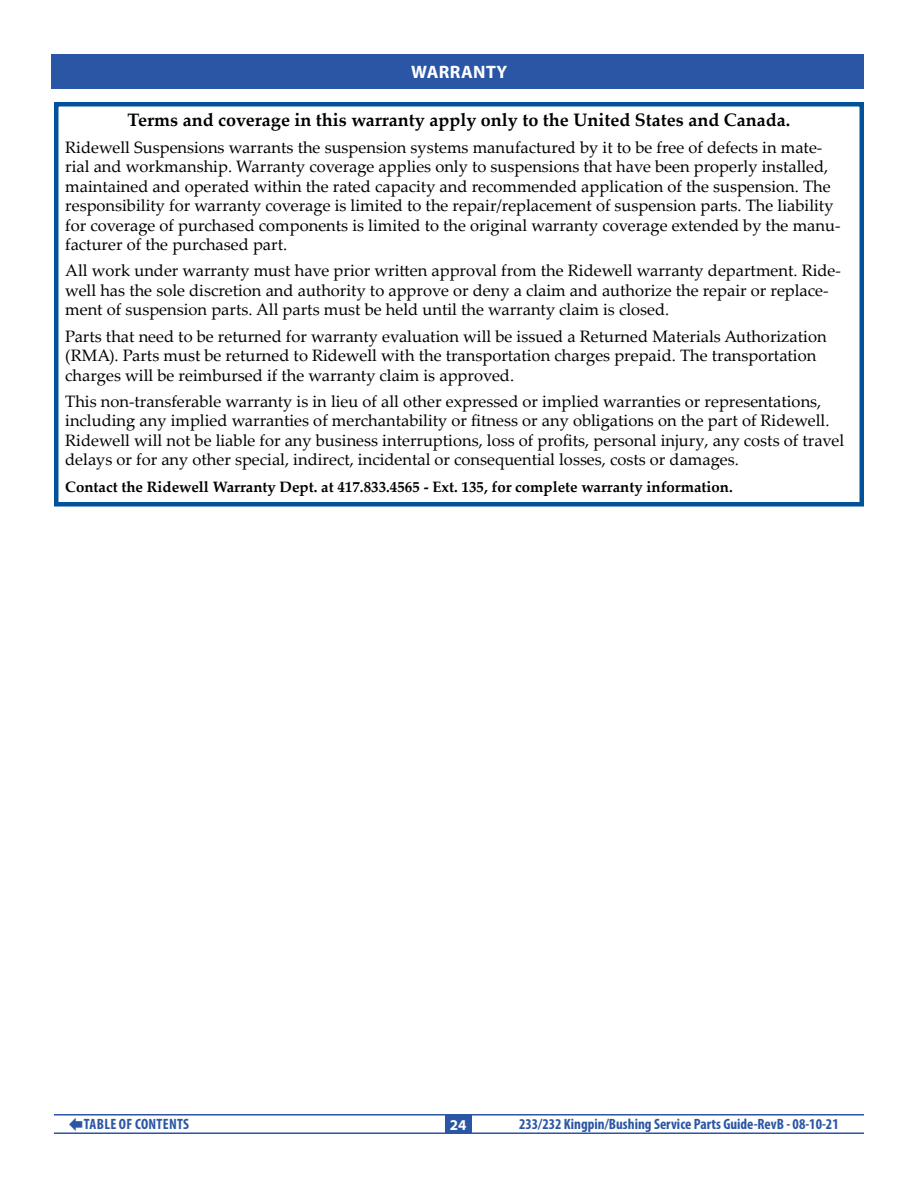
<style>
.page{position:relative;width:918px;height:1188px;background:#fff}
.page>*{position:absolute;margin:0;border:0;box-sizing:border-box;transform-origin:0 0}
.t1{font:700 18px "Palatino Linotype";color:#000}
.t2{font:700 18px "Myriad Pro";letter-spacing:.02em;color:#fff}
.t3{font:16.5px/19.5px "Palatino Linotype";color:#000}
.t4{font:700 15px "Palatino Linotype";color:#000}
.t5{font:700 condensed 15px "Myriad Pro";color:#2b55a5}
.t6{font:700 condensed 15px "Myriad Pro";letter-spacing:.02em;color:#2b55a5}
.t7{font:700 15px "Myriad Pro";color:#fff}
</style>
<div class="page">
<hr style="left:54px;top:1132px;width:810px;height:2px;background:#2b55a5">
<div style="left:445px;top:1115px;width:27px;height:18px;background:#2b55a5"></div>
<hr style="left:54px;top:1114px;width:810px;height:2px;background:#2b55a5">
<div style="left:54px;top:102px;width:810px;height:405px;border:4px solid #00539b"></div>
<div style="left:51px;top:54px;width:813px;height:34px;background:#2b55a5"></div>
<p class="t2" style="left:411px;top:60px;width:97px">WARRANTY</p>
<p class="t1" style="left:128px;top:108px;width:664px">Terms and coverage in this warranty apply only to the United States and Canada.</p>
<p class="t3" style="left:65px;top:137px;width:777px">Ridewell Suspensions warrants the suspension systems manufactured by it to be free of defects in mate&shy;rial and workmanship. Warranty coverage applies only to suspensions that have been properly installed, maintained and operated within the rated capacity and recommended application of the suspension. The responsibility for warranty coverage is limited to the repair/replacement of suspension parts. The liability for coverage of purchased components is limited to the original warranty coverage extended by the manu&shy;facturer of the purchased part.</p>
<p class="t3" style="left:65px;top:260px;width:777px">All work under warranty must have prior written approval from the Ridewell warranty department. Ride&shy;well has the sole discretion and authority to approve or deny a claim and authorize the repair or replace&shy;ment of suspension parts. All parts must be held until the warranty claim is closed.</p>
<p class="t3" style="left:65px;top:326px;width:763px">Parts that need to be returned for warranty evaluation will be issued a Returned Materials Authorization (RMA). Parts must be returned to Ridewell with the transportation charges prepaid. The transportation charges will be reimbursed if the warranty claim is approved.</p>
<p class="t3" style="left:65px;top:391px;width:781px">This non-transferable warranty is in lieu of all other expressed or implied warranties or representations, including any implied warranties of merchantability or fitness or any obligations on the part of Ridewell.<br>Ridewell will not be liable for any business interruptions, loss of profits, personal injury, any costs of travel delays or for any other special, indirect, incidental or consequential losses, costs or damages.</p>
<p class="t4" style="left:65px;top:476px;width:669px">Contact the Ridewell Warranty Dept. at 417.833.4565 - Ext. 135, for complete warranty information.</p>
<p class="t6" style="left:84px;top:1115px;width:107px">TABLE OF CONTENTS</p>
<p class="t7" style="left:450px;top:1115px;width:18px">24</p>
<p class="t5" style="left:519px;top:1115px;width:321px">233/232 Kingpin/Bushing Service Parts Guide-RevB - 08-10-21</p>
</div>
